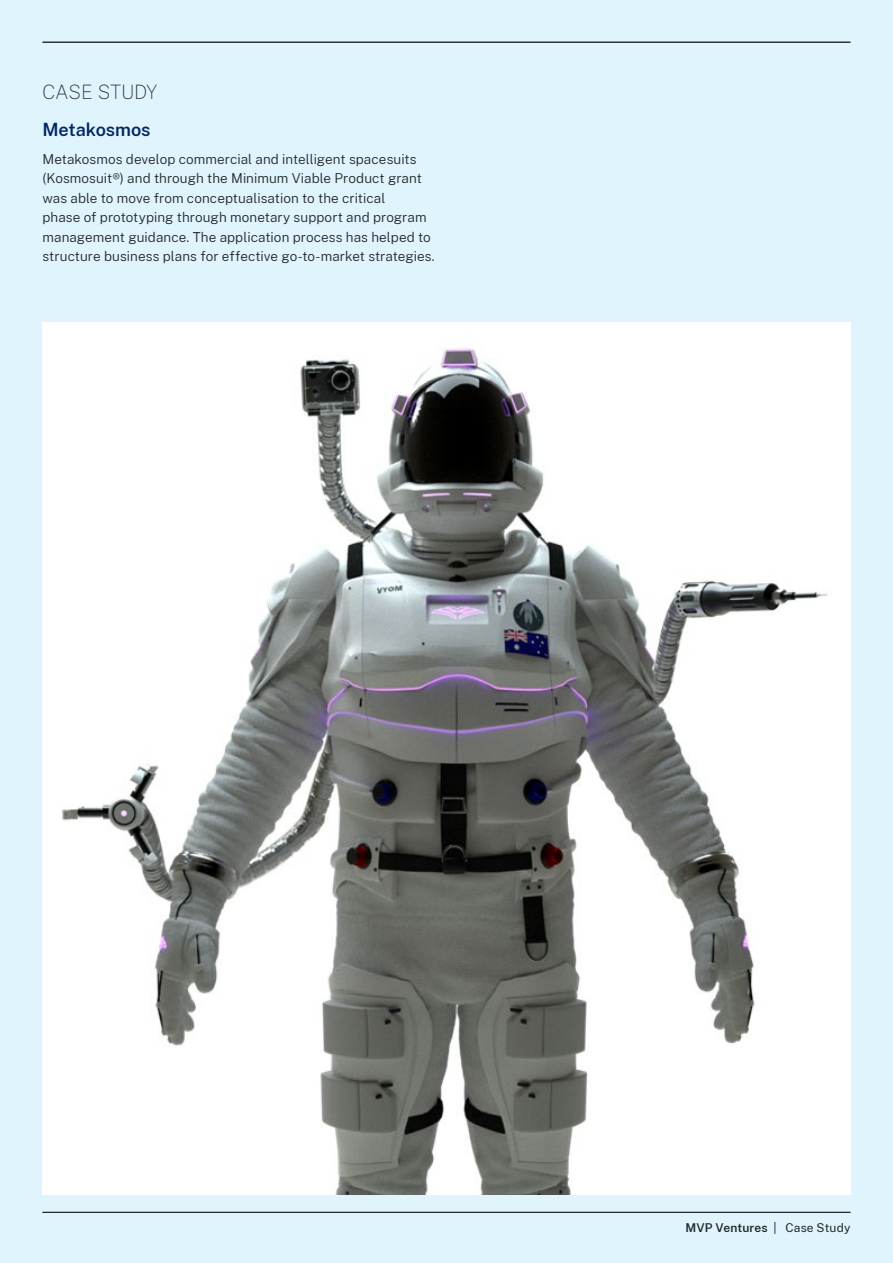
<style>
.page{position:relative;width:893px;height:1263px;background:#e0f4fe}
.page>*{position:absolute;margin:0;border:0;box-sizing:border-box;transform-origin:0 0}
.t1{font:100 19.5px "Public Sans";letter-spacing:-.005em;color:#22272b}
.t2{font:600 18px "Public Sans";letter-spacing:-.005em;color:#002664}
.t3{font:300 13.5px/19.5px "Public Sans";letter-spacing:.005em;color:#22272b}
.t4{font:600 12px "Public Sans";letter-spacing:.015em;color:#22272b}
.s1{font-weight:400}
</style>
<div class="page">
<img style="left:43px;top:322px;width:807px;height:873px">
<hr style="left:43px;top:1212px;width:807px;height:1px;background:#22272b">
<hr style="left:43px;top:42px;width:807px;height:1px;background:#22272b">
<p class="t1" style="left:43px;top:79px;width:116px">CASE STUDY</p>
<p class="t2" style="left:43px;top:116px;width:110px">Metakosmos</p>
<p class="t3" style="left:43px;top:149px;width:394px">Metakosmos develop commercial and intelligent spacesuits (Kosmosuit®) and through the Minimum Viable Product grant was able to move from conceptualisation to the critical<br>phase of prototyping through monetary support and program management guidance. The application process has helped to structure business plans for effective go-to-market strategies.</p>
<p class="t4" style="left:685px;top:1219px;width:167px">MVP Ventures <span class="s1">| Case Study</span></p>
</div>
